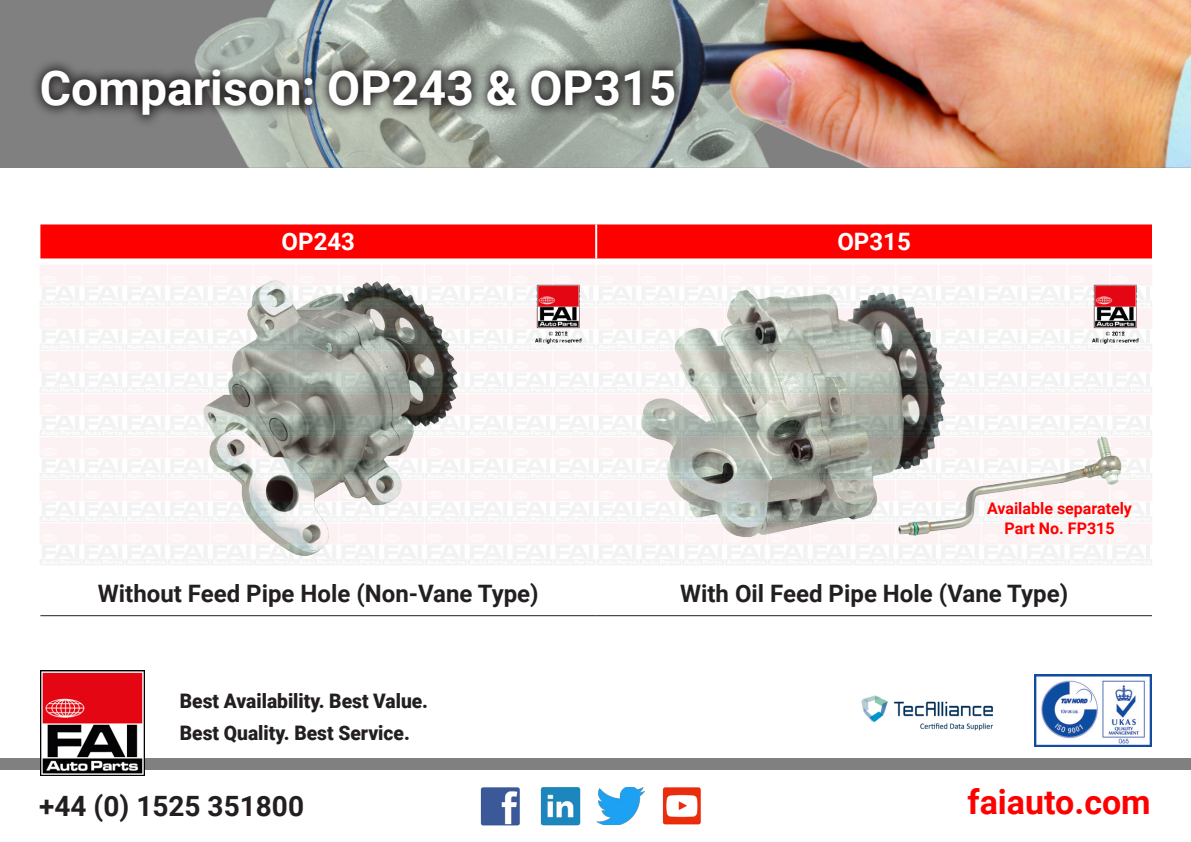
<style>
.page{position:relative;width:1191px;height:842px;background:#fff}
.page>*{position:absolute;margin:0;border:0;box-sizing:border-box;transform-origin:0 0}
.t1{font:700 48px "Roboto";color:#fff}
.t2{font:700 34px "Roboto";color:#f00}
.t3{font:700 28px "Roboto";color:#231f20}
.t4{font:700 24px "Roboto";color:#231f20}
.t5{font:700 24px "Roboto";color:#fff}
.t6{font:900 20px "Roboto";color:#231f20;scale:.96 1}
.t7{font:700 16px "Roboto";color:#f00}
</style>
<div class="page">
<div style="left:0;top:758px;width:1191px;height:12px;background:#808080"></div>
<img style="left:1034px;top:675px;width:117px;height:71px">
<img style="left:861px;top:695px;width:132px;height:36px">
<img style="left:480px;top:787px;width:40px;height:38px">
<img style="left:540px;top:787px;width:40px;height:38px">
<img style="left:597px;top:787px;width:47px;height:38px">
<img style="left:662px;top:787px;width:39px;height:38px">
<div style="left:0;top:0;width:1191px;height:168px;background:#808080"></div>
<img style="left:41px;top:671px;width:103px;height:104px">
<img style="left:195px;top:0;width:996px;height:168px">
<svg style="left:34px;top:58px;width:653px;height:70px"></svg>
<div style="left:40px;top:224px;width:1112px;height:34px;background:#f00"></div>
<hr style="left:595px;top:224px;width:2px;height:34px;background:#fff">
<hr style="left:40px;top:615px;width:556px;height:1px;background:#231f20">
<hr style="left:596px;top:615px;width:556px;height:1px;background:#231f20">
<img style="left:40px;top:265px;width:555px;height:300px">
<img style="left:597px;top:265px;width:555px;height:300px">
<img style="left:867px;top:419px;width:265px;height:129px">
<p class="t1" style="left:40px;top:54px;width:638px">Comparison: OP243 &amp; OP315</p>
<p class="t5" style="left:282px;top:225px;width:75px">OP243</p>
<p class="t5" style="left:837px;top:225px;width:75px">OP315</p>
<p class="t7" style="left:987px;top:497px;width:146px">Available separately</p>
<p class="t7" style="left:1004px;top:517px;width:112px">Part No. FP315</p>
<p class="t4" style="left:98px;top:577px;width:442px">Without Feed Pipe Hole (Non-Vane Type)</p>
<p class="t4" style="left:680px;top:577px;width:389px">With Oil Feed Pipe Hole (Vane Type)</p>
<p class="t6" style="left:180px;top:687px;width:260px">Best Availability. Best Value.</p>
<p class="t6" style="left:180px;top:719px;width:241px">Best Quality. Best Service.</p>
<p class="t3" style="left:39px;top:787px;width:266px">+44 (0) 1525 351800</p>
<p class="t2" style="left:967px;top:778px;width:185px">faiauto.com</p>
</div>
